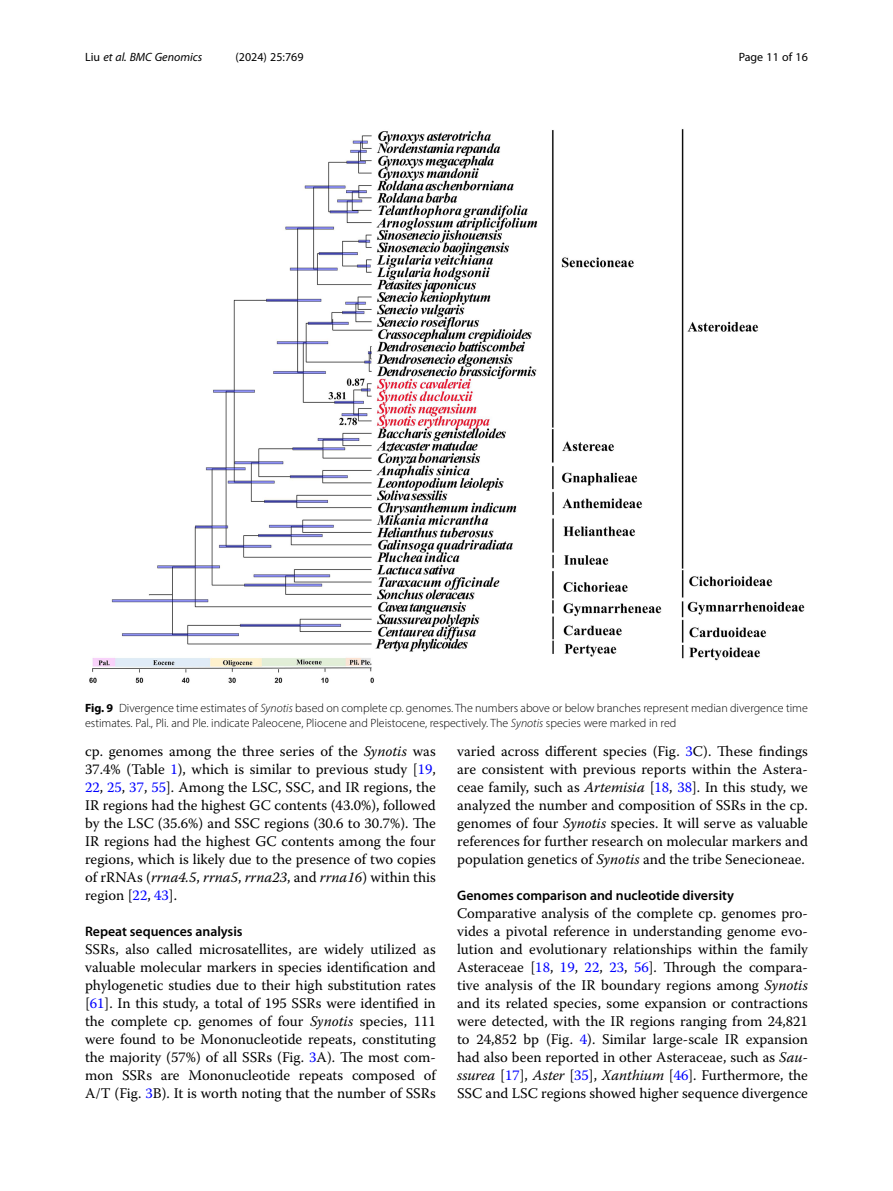
<style>
.page{position:relative;width:893px;height:1191px;background:#fff}
.page>*{position:absolute;margin:0;border:0;box-sizing:border-box;transform-origin:0 0}
.Body_Text{font:14.7px/18px "Warnock Pro";color:#000;text-align:justify}
.Head_2{font:600 13.8px "Myriad Pro";color:#000}
.Figure_Caption{font:300 12px/15px "Myriad Pro";color:#000}
.t1{font:12px "Myriad Pro";color:#000}
.t2{font:italic 12px "Myriad Pro";color:#000}
.s1{font-style:normal}
.s2{font-weight:700}
.s3{font-style:italic}
.s4{color:#00f}
</style>
<div class="page">
<img style="left:89px;top:129px;width:716px;height:554px">
<p class="t2" style="left:85px;top:50px;width:119px"><span class="s1">Liu</span> et al. BMC Genomics</p>
<p class="t1" style="left:235px;top:50px;width:70px">(2024) 25:769</p>
<p class="t1" style="left:739px;top:50px;width:71px">Page 11 of 16</p>
<p class="Figure_Caption" style="left:85px;top:700px;width:724px"><span class="s2">Fig. 9</span> Divergence time estimates of <span class="s3">Synotis</span> based on complete cp. genomes. The numbers above or below branches represent median divergence time estimates. Pal., Pli. and Ple. indicate Paleocene, Pliocene and Pleistocene, respectively. The <span class="s3">Synotis</span> species were marked in red</p>
<p class="Body_Text" style="left:85px;top:742px;width:352px">cp. genomes among the three series of the <span class="s3">Synotis</span> was 37.4% (Table <span class="s4">1</span>), which is similar to previous study [<span class="s4">19</span>, <span class="s4">22</span>, <span class="s4">25</span>, <span class="s4">37</span>, <span class="s4">55</span>]. Among the LSC, SSC, and IR regions, the IR regions had the highest GC contents (43.0%), followed by the LSC (35.6%) and SSC regions (30.6 to 30.7%). The IR regions had the highest GC contents among the four regions, which is likely due to the presence of two copies of rRNAs (<span class="s3">rrna4.5</span>, <span class="s3">rrna5</span>, <span class="s3">rrna23</span>, and <span class="s3">rrna16</span>) within this region [<span class="s4">22</span>, <span class="s4">43</span>].</p>
<p class="Head_2" style="left:85px;top:923px;width:159px">Repeat sequences analysis</p>
<p class="Body_Text" style="left:85px;top:940px;width:352px">SSRs, also called microsatellites, are widely utilized as valuable molecular markers in species identification and phylogenetic studies due to their high substitution rates [<span class="s4">61</span>]. In this study, a total of 195 SSRs were identified in the complete cp. genomes of four <span class="s3">Synotis</span> species, 111 were found to be Mononucleotide repeats, constituting the majority (57%) of all SSRs (Fig. <span class="s4">3</span>A). The most com&shy;mon SSRs are Mononucleotide repeats composed of A/T (Fig. <span class="s4">3</span>B). It is worth noting that the number of SSRs</p>
<p class="Body_Text" style="left:457px;top:742px;width:352px">varied across different species (Fig. <span class="s4">3</span>C). These findings are consistent with previous reports within the Astera&shy;ceae family, such as <span class="s3">Artemisia</span> [<span class="s4">18</span>, <span class="s4">38</span>]. In this study, we analyzed the number and composition of SSRs in the cp. genomes of four <span class="s3">Synotis</span> species. It will serve as valuable references for further research on molecular markers and population genetics of <span class="s3">Synotis</span> and the tribe Senecioneae.</p>
<p class="Head_2" style="left:457px;top:887px;width:278px">Genomes comparison and nucleotide diversity</p>
<p class="Body_Text" style="left:457px;top:904px;width:352px">Comparative analysis of the complete cp. genomes pro&shy;vides a pivotal reference in understanding genome evo&shy;lution and evolutionary relationships within the family Asteraceae [<span class="s4">18</span>, <span class="s4">19</span>, <span class="s4">22</span>, <span class="s4">23</span>, <span class="s4">56</span>]. Through the compara&shy;tive analysis of the IR boundary regions among <span class="s3">Synotis </span>and its related species, some expansion or contractions were detected, with the IR regions ranging from 24,821 to 24,852 bp (Fig. <span class="s4">4</span>). Similar large-scale IR expansion had also been reported in other Asteraceae, such as <span class="s3">Sau&shy;ssurea</span> [<span class="s4">17</span>], <span class="s3">Aster</span> [<span class="s4">35</span>], <span class="s3">Xanthium</span> [<span class="s4">46</span>]. Furthermore, the SSC and LSC regions showed higher sequence divergence</p>
</div>
